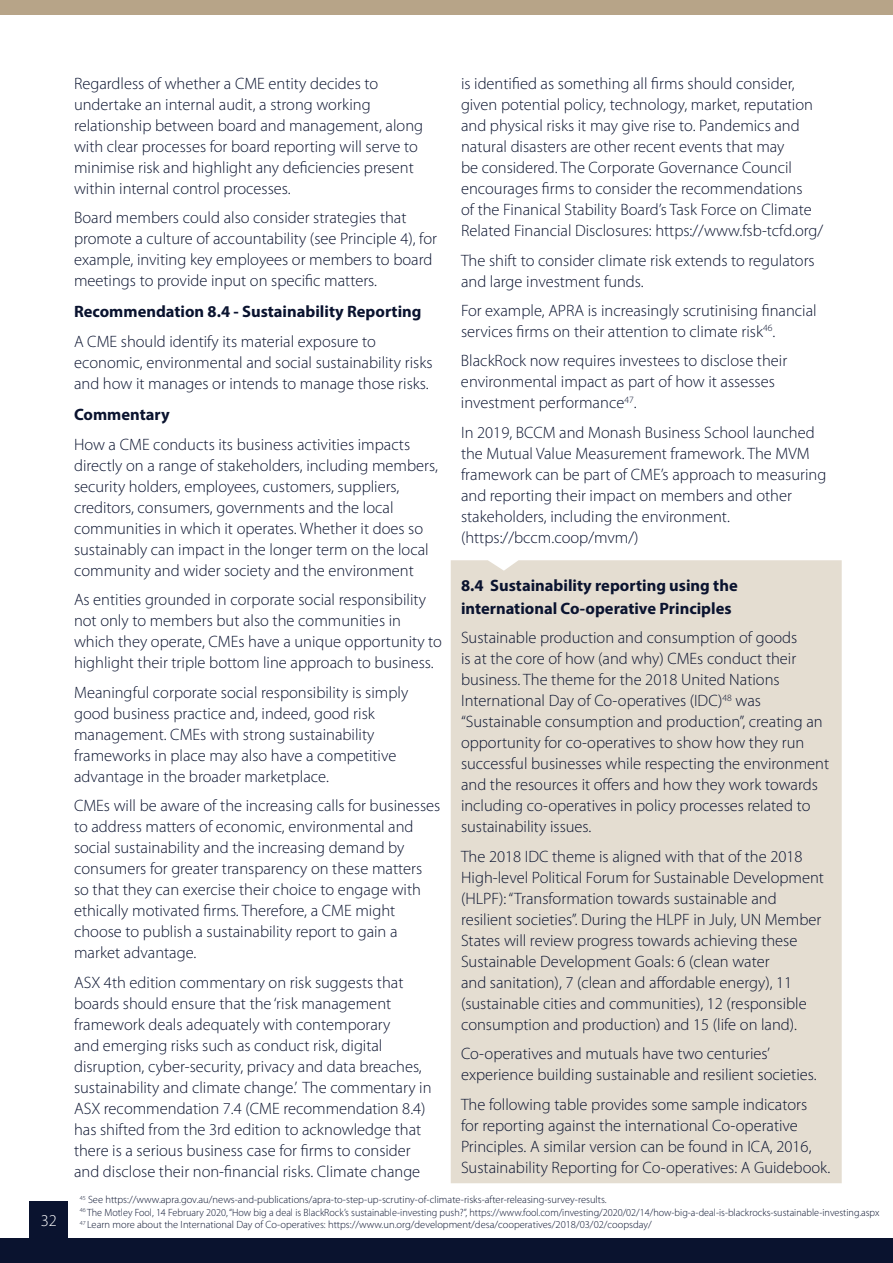
<style>
.page{position:relative;width:893px;height:1263px;background:#fff}
.page>*{position:absolute;margin:0;border:0;box-sizing:border-box;transform-origin:0 0}
.t1{font:300 16.5px/21px "Myriad Pro";color:#0a132f}
.t2{font:700 16.5px/22.5px "Myriad Pro";color:#0a132f}
.t3{font:300 16.5px "Myriad Pro";color:#fff}
.t4{font:300 10.5px/12.6px "Myriad Pro";color:#0a132f}
</style>
<div class="page">
<div style="left:30px;top:1201px;width:38px;height:55px;background:#0a132f"></div>
<div style="left:0;top:1238px;width:893px;height:25px;background:#0a132f"></div>
<div style="left:0;top:0;width:893px;height:15px;background:#b7a488"></div>
<div style="left:451px;top:560px;width:391px;height:623px;background:#e4ddd1"></div>
<p class="t3" style="left:41px;top:1210px;width:18px">32</p>
<p class="t1" style="left:74px;top:73px;width:351px">Regardless of whether a CME entity decides to undertake an internal audit, a strong working relationship between board and management, along with clear processes for board reporting will serve to minimise risk and highlight any deficiencies present within internal control processes.</p>
<p class="t1" style="left:74px;top:207px;width:364px">Board members could also consider strategies that promote a culture of accountability (see Principle 4), for example, inviting key employees or members to board meetings to provide input on specific matters.</p>
<p class="t2" style="left:74px;top:300px;width:349px">Recommendation 8.4 - Sustainability Reporting</p>
<p class="t1" style="left:74px;top:331px;width:360px">A CME should identify its material exposure to economic, environmental and social sustainability risks and how it manages or intends to manage those risks.</p>
<p class="t2" style="left:74px;top:403px;width:97px">Commentary</p>
<p class="t1" style="left:74px;top:433px;width:365px">How a CME conducts its business activities impacts directly on a range of stakeholders, including members, security holders, employees, customers, suppliers, creditors, consumers, governments and the local communities in which it operates. Whether it does so sustainably can impact in the longer term on the local community and wider society and the environment</p>
<p class="t1" style="left:74px;top:589px;width:369px">As entities grounded in corporate social responsibility not only to members but also the communities in which they operate, CMEs have a unique opportunity to highlight their triple bottom line approach to business.</p>
<p class="t1" style="left:74px;top:681px;width:336px">Meaningful corporate social responsibility is simply good business practice and, indeed, good risk management. CMEs with strong sustainability frameworks in place may also have a competitive advantage in the broader marketplace.</p>
<p class="t1" style="left:74px;top:795px;width:368px">CMEs will be aware of the increasing calls for businesses to address matters of economic, environmental and social sustainability and the increasing demand by consumers for greater transparency on these matters so that they can exercise their choice to engage with ethically motivated firms. Therefore, a CME might choose to publish a sustainability report to gain a market advantage.</p>
<p class="t1" style="left:74px;top:971px;width:359px">ASX 4th edition commentary on risk suggests that boards should ensure that the ‘risk management framework deals adequately with contemporary<br>and emerging risks such as conduct risk, digital disruption, cyber-security, privacy and data breaches, sustainability and climate change.’ The commentary in ASX recommendation 7.4 (CME recommendation 8.4) has shifted from the 3rd edition to acknowledge that there is a serious business case for firms to consider and disclose their non-financial risks. Climate change</p>
<p class="t1" style="left:461px;top:73px;width:364px">is identified as something all firms should consider, given potential policy, technology, market, reputation and physical risks it may give rise to. Pandemics and natural disasters are other recent events that may<br>be considered. The Corporate Governance Council encourages firms to consider the recommendations<br>of the Finanical Stability Board’s Task Force on Climate Related Financial Disclosures: https://www.fsb-tcfd.org/</p>
<p class="t1" style="left:461px;top:249px;width:355px">The shift to consider climate risk extends to regulators and large investment funds.</p>
<p class="t1" style="left:461px;top:300px;width:357px">For example, APRA is increasingly scrutinising financial services firms on their attention to climate risk<sup>46</sup>.</p>
<p class="t1" style="left:461px;top:350px;width:328px">BlackRock now requires investees to disclose their environmental impact as part of how it assesses investment performance<sup>47</sup>.</p>
<p class="t1" style="left:461px;top:422px;width:367px">In 2019, BCCM and Monash Business School launched the Mutual Value Measurement framework. The MVM framework can be part of CME’s approach to measuring and reporting their impact on members and other stakeholders, including the environment. (https://bccm.coop/mvm/)</p>
<p class="t2" style="left:461px;top:574px;width:278px">8.4 Sustainability reporting using the international Co-operative Principles</p>
<p class="t1" style="left:461px;top:627px;width:370px">Sustainable production and consumption of goods<br>is at the core of how (and why) CMEs conduct their business. The theme for the 2018 United Nations International Day of Co-operatives (IDC)<sup>48</sup> was “Sustainable consumption and production”, creating an opportunity for co-operatives to show how they run successful businesses while respecting the environment and the resources it offers and how they work towards including co-operatives in policy processes related to sustainability issues.</p>
<p class="t1" style="left:461px;top:845px;width:365px">The 2018 IDC theme is aligned with that of the 2018<br>High-level Political Forum for Sustainable Development (HLPF): “Transformation towards sustainable and resilient societies”. During the HLPF in July, UN Member States will review progress towards achieving these Sustainable Development Goals: 6 (clean water<br>and sanitation), 7 (clean and affordable energy), 11 (sustainable cities and communities), 12 (responsible consumption and production) and 15 (life on land).</p>
<p class="t1" style="left:461px;top:1043px;width:357px">Co-operatives and mutuals have two centuries’ experience building sustainable and resilient societies.</p>
<p class="t1" style="left:461px;top:1093px;width:371px">The following table provides some sample indicators<br>for reporting against the international Co-operative Principles. A similar version can be found in ICA, 2016, Sustainability Reporting for Co-operatives: A Guidebook.</p>
<p class="t4" style="left:80px;top:1193px;width:801px"><sup>45</sup> See https://www.apra.gov.au/news-and-publications/apra-to-step-up-scrutiny-of-climate-risks-after-releasing-survey-results.<br><sup>46</sup> The Motley Fool, 14 February 2020, “How big a deal is BlackRock’s sustainable-investing push?”, https://www.fool.com/investing/2020/02/14/how-big-a-deal-is-blackrocks-sustainable-investing.aspx<br><sup>47</sup> Learn more about the International Day of Co-operatives: https://www.un.org/development/desa/cooperatives/2018/03/02/coopsday/</p>
</div>
